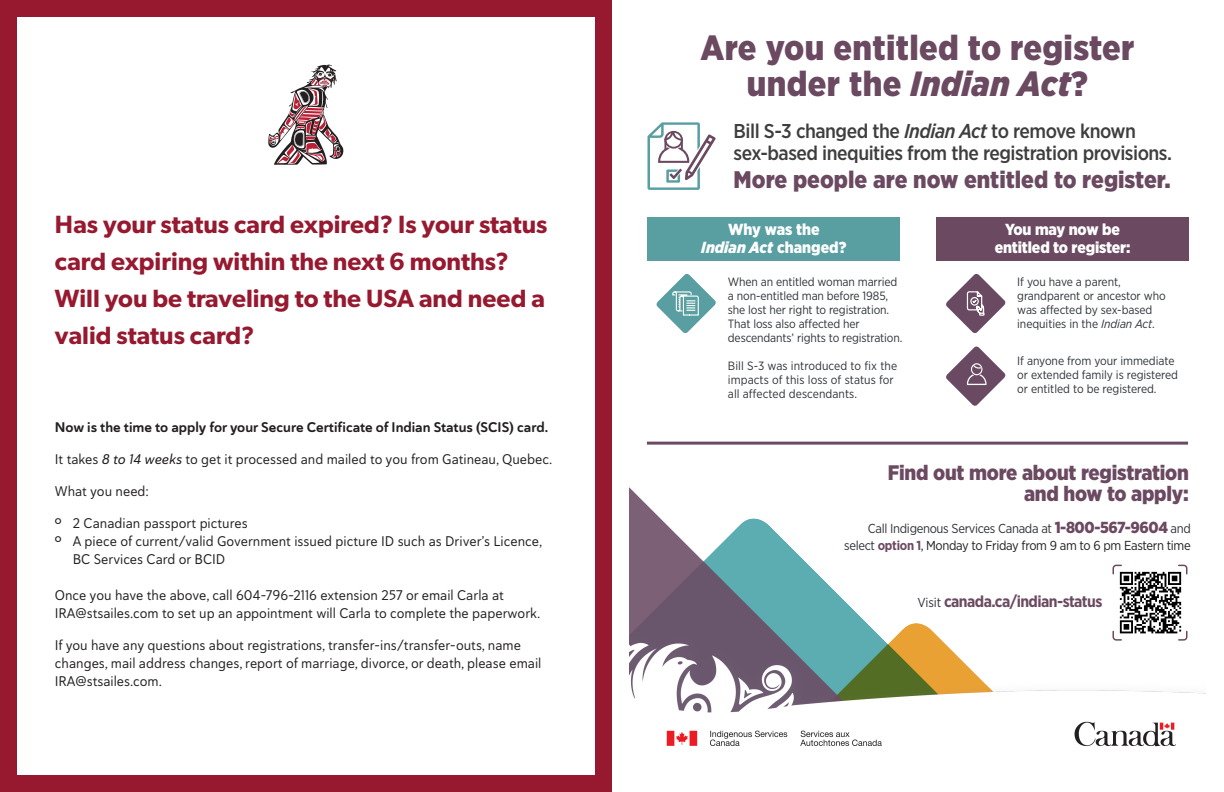
<style>
.page{position:relative;width:1224px;height:792px;background:#fff}
.page>*{position:absolute;margin:0;border:0;box-sizing:border-box;transform-origin:0 0}
.t1{font:900 35px/36px "Gotham Narrow";letter-spacing:.01em;color:#6b4a61;text-align:center}
.t2{font:600 25px/37px "Gibson";color:#97192f}
.t3{font:900 24px "Gotham Narrow";color:#6b4a61}
.t4{font:900 21px/21px "Gotham Narrow";letter-spacing:-.01em;color:#6b4a61;text-align:right}
.t5{font:500 20px/22px "Gotham Narrow";letter-spacing:-.025em;color:#3e3e3f}
.t6{font:900 16px/18px "Gotham Narrow";letter-spacing:-.01em;color:#fff;text-align:center}
.t7{font:700 16px "Gotham Narrow";letter-spacing:-.035em;color:#6b4a61}
.t8{font:14px/18px "Haboro Soft Nor Reg";color:#231f20}
.t9{font:14px "Haboro Soft Nor Bol";color:#231f20}
.t10{font:13px/17px "Gotham Narrow";letter-spacing:-.025em;color:#2f3339;text-align:right}
.t11{font:12px/14px "Gotham Narrow";letter-spacing:-.01em;color:#2f3339}
.s1{font-family:"Haboro Soft Nor Med It"}
.s2{font-family:"Adrianna"}
.s3{font-style:italic}
.s4{font-weight:900;font-size:16px;color:#6b4a61}
.s5{font-weight:700;color:#6b4a61}
.s6{color:#231f20}
.s7{font-weight:400;font-size:13px;color:#2f3339}
</style>
<div class="page">
<div style="left:0;top:0;width:612px;height:792px;background:#97192f"></div>
<img style="left:630px;top:488px;width:576px;height:259px">
<div style="left:648px;top:217px;width:252px;height:44px;background:#599fa1"></div>
<div style="left:936px;top:217px;width:253px;height:44px;background:#6b4a61"></div>
<svg style="left:647px;top:122px;width:69px;height:68px"></svg>
<svg style="left:946px;top:273px;width:60px;height:61px"></svg>
<hr style="left:647px;top:442px;width:541px;height:3px;background:#6a4a62">
<img style="left:1119px;top:571px;width:63px;height:63px">
<svg style="left:946px;top:346px;width:60px;height:60px"></svg>
<svg style="left:656px;top:273px;width:60px;height:61px"></svg>
<svg style="left:1112px;top:630px;width:11px;height:11px"></svg>
<svg style="left:1112px;top:564px;width:11px;height:11px"></svg>
<svg style="left:1177px;top:630px;width:11px;height:11px"></svg>
<svg style="left:1177px;top:564px;width:11px;height:11px"></svg>
<div style="left:17px;top:17px;width:578px;height:758px;background:#fff"></div>
<svg style="left:268px;top:65px;width:76px;height:100px"></svg>
<p class="t2" style="left:55px;top:205px;width:494px">Has your status card expired? Is your status card expiring within the next 6 months?<br>Will you be traveling to the USA and need a valid status card?</p>
<p class="t9" style="left:55px;top:418px;width:495px">Now is the time to apply for your Secure Certificate of Indian Status (SCIS) card.</p>
<p class="t8" style="left:55px;top:450px;width:499px">It takes <span class="s1">8 to 14 weeks</span> to get it processed and mailed to you from Gatineau, Quebec.</p>
<p class="t8" style="left:55px;top:482px;width:96px">What you need:</p>
<p class="t8" style="left:55px;top:514px;width:194px"><span class="s2">º</span> 2 Canadian passport pictures</p>
<p class="t8" style="left:73px;top:532px;width:471px;text-indent:-18px"><span class="s2">º</span> A piece of current/valid Government issued picture ID such as Driver’s Licence,<br>BC Services Card or BCID</p>
<p class="t8" style="left:55px;top:586px;width:487px">Once you have the above, call 604-796-2116 extension 257 or email Carla at<br>IRA@stsailes.com to set up an appointment will Carla to complete the paperwork.</p>
<p class="t8" style="left:55px;top:636px;width:488px">If you have any questions about registrations, transfer-ins/transfer-outs, name changes, mail address changes, report of marriage, divorce, or death, please email<br>IRA@stsailes.com.</p>
<p class="t1" style="left:700px;top:29px;width:436px">Are you entitled to register under the <span class="s3">Indian Act</span>?</p>
<p class="t5" style="left:734px;top:120px;width:440px">Bill S-3 changed the <span class="s3">Indian Act</span> to remove known sex-based inequities from the registration provisions.</p>
<p class="t3" style="left:734px;top:164px;width:439px">More people are now entitled to register.</p>
<p class="t6" style="left:701px;top:220px;width:147px">Why was the<br><span class="s3">Indian Act</span> changed?</p>
<p class="t6" style="left:995px;top:220px;width:137px">You may now be entitled to register:</p>
<p class="t11" style="left:728px;top:275px;width:176px">When an entitled woman married a non-entitled man before 1985, she lost her right to registration.<br>That loss also affected her descendants’ rights to registration.</p>
<p class="t11" style="left:728px;top:359px;width:171px">Bill S-3 was introduced to fix the impacts of this loss of status for all affected descendants.</p>
<p class="t11" style="left:1017px;top:275px;width:150px">If you have a parent, grandparent or ancestor who was affected by sex-based inequities in the <span class="s3">Indian Act</span>.</p>
<p class="t11" style="left:1017px;top:354px;width:162px">If anyone from your immediate or extended family is registered or entitled to be registered.</p>
<p class="t4" style="left:888px;top:462px;width:303px">Find out more about registration and how to apply:</p>
<p class="t10" style="left:844px;top:520px;width:348px">Call Indigenous Services Canada at <span class="s4">1-800-567-9604</span> and select <span class="s5">option 1</span><span class="s6">, Monday to Friday from 9 am to 6 pm Eastern time</span></p>
<p class="t7" style="left:918px;top:591px;width:186px"><span class="s7">Visit</span> canada.ca/indian-status</p>
</div>
